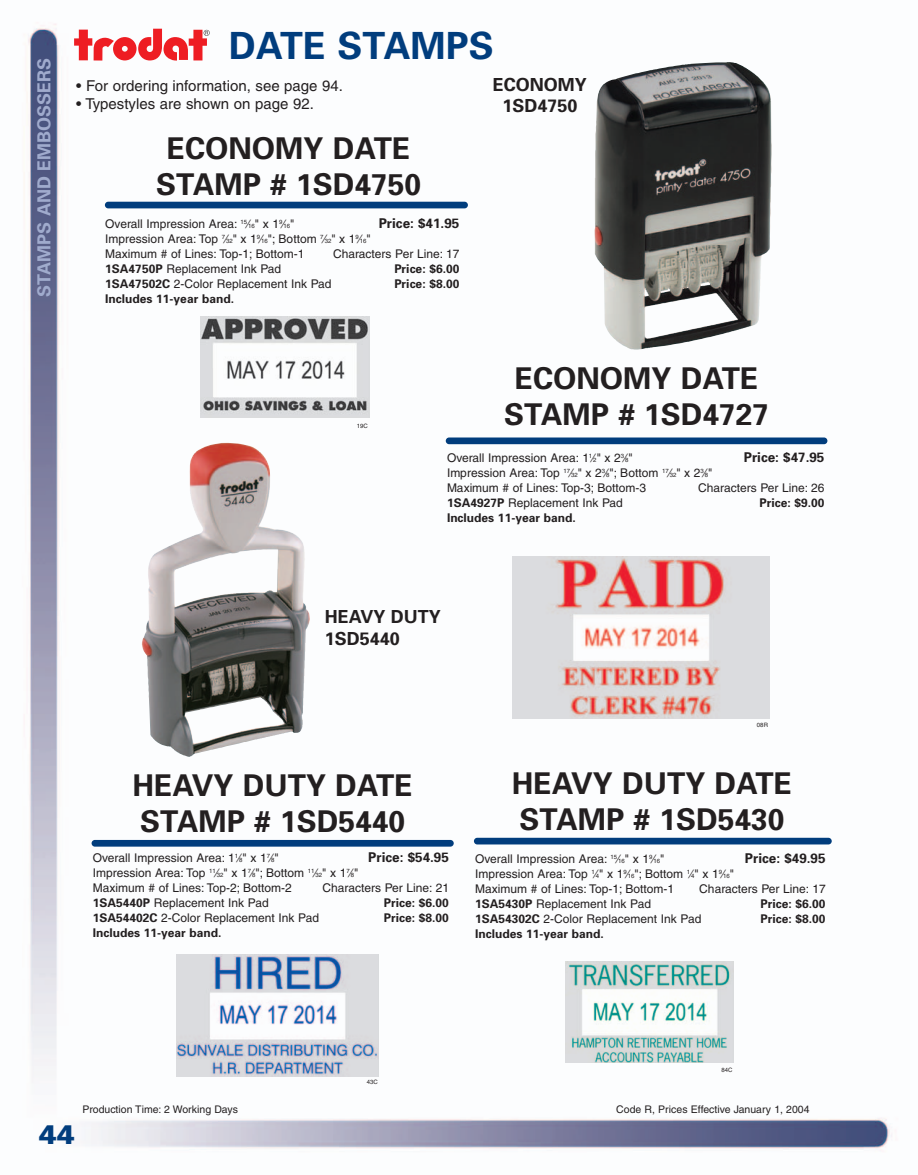
<style>
.page{position:relative;width:918px;height:1175px;background:#fff}
.page>*{position:absolute;margin:0;border:0;box-sizing:border-box;transform-origin:0 0}
.t1{font:700 37.5px "Univers";color:#013d7d}
.t2{font:700 30px/36px "Univers";color:#231f20;text-align:center}
.t3{font:900 27px "Univers";color:#013d7d}
.t4{font:700 18px/21.6px "Univers";color:#231f20;text-align:center}
.t5{font:700 18px "Univers";color:#a0abcd}
.t6{font:15px "Helvetica";color:#231f20}
.t7{font:700 13.5px "Univers";color:#231f20}
.t8{font:12px/15px "Helvetica";color:#231f20}
.t9{font:700 12px "Univers";color:#231f20}
.t10{font:10.5px "Helvetica";color:#231f20}
.t11{font:6px "Helvetica";color:#231f20}
.s1{font-size:6px}
.s2{font-family:"Univers";font-weight:700}
</style>
<div class="page">
<img style="left:24px;top:23px;width:868px;height:1126px">
<div style="left:105px;top:202px;width:363px;height:6px;background:#013d7d;border-radius:3px"></div>
<div style="left:446px;top:437px;width:381px;height:7px;background:#013d7d;border-radius:3px"></div>
<div style="left:474px;top:837px;width:358px;height:7px;background:#013d7d;border-radius:3px"></div>
<div style="left:92px;top:840px;width:362px;height:6px;background:#013d7d;border-radius:3px"></div>
<img style="left:727px;top:62px;width:45px;height:271px">
<img style="left:222px;top:443px;width:83px;height:109px">
<svg style="left:74px;top:29px;width:136px;height:32px"></svg>
<img style="left:513px;top:556px;width:256px;height:162px">
<img style="left:177px;top:955px;width:202px;height:121px">
<img style="left:201px;top:317px;width:168px;height:101px">
<img style="left:565px;top:961px;width:169px;height:101px">
<h3 class="t5" style="left:38px;top:297px;width:241px;rotate:-90deg">STAMPS AND EMBOSSERS</h3>
<h1 class="t1" style="left:229px;top:32px;width:266px">DATE STAMPS</h1>
<p class="t6" style="left:76px;top:80px;width:268px">• For ordering information, see page 94.</p>
<p class="t6" style="left:76px;top:98px;width:239px">• Typestyles are shown on page 92.</p>
<h2 class="t2" style="left:156px;top:133px;width:267px">ECONOMY DATE<br>STAMP # 1SD4750</h2>
<p class="t8" style="left:105px;top:217px;width:191px">Overall Impression Area: <sup>15</sup>⁄<span class="s1">16</span>" x 1<sup>9</sup>⁄<span class="s1">16</span>"</p>
<p class="t7" style="left:379px;top:218px;width:82px">Price: $41.95</p>
<p class="t8" style="left:105px;top:232px;width:267px">Impression Area: Top <sup>7</sup>⁄<span class="s1">32</span>" x 1<sup>9</sup>⁄<span class="s1">16</span>"; Bottom <sup>7</sup>⁄<span class="s1">32</span>" x 1<sup>9</sup>⁄<span class="s1">16</span>"<br>Maximum # of Lines: Top-1; Bottom-1</p>
<p class="t8" style="left:333px;top:247px;width:128px">Characters Per Line: 17</p>
<p class="t8" style="left:105px;top:262px;width:177px"><span class="s2">1SA4750P</span> Replacement Ink Pad</p>
<p class="t9" style="left:394px;top:264px;width:67px">Price: $6.00</p>
<p class="t8" style="left:105px;top:277px;width:228px"><span class="s2">1SA47502C</span> 2-Color Replacement Ink Pad</p>
<p class="t9" style="left:394px;top:279px;width:67px">Price: $8.00</p>
<p class="t9" style="left:105px;top:294px;width:130px">Includes 11-year band.</p>
<h3 class="t4" style="left:493px;top:75px;width:96px">ECONOMY<br>1SD4750</h3>
<p class="t11" style="left:357px;top:424px;width:13px">19C</p>
<h2 class="t2" style="left:504px;top:363px;width:267px">ECONOMY DATE<br>STAMP # 1SD4727</h2>
<p class="t8" style="left:447px;top:452px;width:187px">Overall Impression Area: 1<sup>1</sup>⁄<span class="s1">2</span>" x 2<sup>3</sup>⁄<span class="s1">8</span>"</p>
<p class="t7" style="left:744px;top:453px;width:82px">Price: $47.95</p>
<p class="t8" style="left:447px;top:467px;width:267px">Impression Area: Top <sup>17</sup>⁄<span class="s1">32</span>" x 2<sup>3</sup>⁄<span class="s1">8</span>"; Bottom <sup>17</sup>⁄<span class="s1">32</span>" x 2<sup>3</sup>⁄<span class="s1">8</span>"<br>Maximum # of Lines: Top-3; Bottom-3</p>
<p class="t8" style="left:698px;top:482px;width:128px">Characters Per Line: 26</p>
<p class="t8" style="left:447px;top:497px;width:177px"><span class="s2">1SA4927P</span> Replacement Ink Pad</p>
<p class="t9" style="left:759px;top:499px;width:67px">Price: $9.00</p>
<p class="t9" style="left:447px;top:514px;width:130px">Includes 11-year band.</p>
<h3 class="t4" style="left:325px;top:607px;width:118px;text-align:left">HEAVY DUTY<br>1SD5440</h3>
<h2 class="t2" style="left:132px;top:769px;width:282px;text-align:left">HEAVY DUTY DATE<br>STAMP # 1SD5440</h2>
<p class="t8" style="left:93px;top:851px;width:187px">Overall Impression Area: 1<sup>1</sup>⁄<span class="s1">8</span>" x 1<sup>7</sup>⁄<span class="s1">8</span>"</p>
<p class="t7" style="left:368px;top:852px;width:82px">Price: $54.95</p>
<p class="t8" style="left:93px;top:866px;width:267px">Impression Area: Top <sup>11</sup>⁄<span class="s1">32</span>" x 1<sup>7</sup>⁄<span class="s1">8</span>"; Bottom <sup>11</sup>⁄<span class="s1">32</span>" x 1<sup>7</sup>⁄<span class="s1">8</span>"<br>Maximum # of Lines: Top-2; Bottom-2</p>
<p class="t8" style="left:323px;top:881px;width:128px">Characters Per Line: 21</p>
<p class="t8" style="left:93px;top:896px;width:177px"><span class="s2">1SA5440P</span> Replacement Ink Pad</p>
<p class="t9" style="left:384px;top:898px;width:67px">Price: $6.00</p>
<p class="t8" style="left:93px;top:911px;width:228px"><span class="s2">1SA54402C</span> 2-Color Replacement Ink Pad</p>
<p class="t9" style="left:384px;top:913px;width:67px">Price: $8.00</p>
<p class="t9" style="left:93px;top:928px;width:130px">Includes 11-year band.</p>
<p class="t11" style="left:757px;top:723px;width:13px">08R</p>
<h2 class="t2" style="left:512px;top:768px;width:282px;text-align:left">HEAVY DUTY DATE<br>STAMP # 1SD5430</h2>
<p class="t8" style="left:475px;top:852px;width:191px">Overall Impression Area: <sup>15</sup>⁄<span class="s1">16</span>" x 1<sup>9</sup>⁄<span class="s1">16</span>"</p>
<p class="t7" style="left:745px;top:853px;width:82px">Price: $49.95</p>
<p class="t8" style="left:475px;top:867px;width:260px">Impression Area: Top <sup>1</sup>⁄<span class="s1">4</span>" x 1<sup>9</sup>⁄<span class="s1">16</span>"; Bottom <sup>1</sup>⁄<span class="s1">4</span>" x 1<sup>9</sup>⁄<span class="s1">16</span>"<br>Maximum # of Lines: Top-1; Bottom-1</p>
<p class="t8" style="left:699px;top:882px;width:128px">Characters Per Line: 17</p>
<p class="t8" style="left:475px;top:897px;width:177px"><span class="s2">1SA5430P</span> Replacement Ink Pad</p>
<p class="t9" style="left:761px;top:899px;width:67px">Price: $6.00</p>
<p class="t8" style="left:475px;top:912px;width:228px"><span class="s2">1SA54302C</span> 2-Color Replacement Ink Pad</p>
<p class="t9" style="left:761px;top:914px;width:67px">Price: $8.00</p>
<p class="t9" style="left:475px;top:929px;width:130px">Includes 11-year band.</p>
<p class="t11" style="left:367px;top:1080px;width:13px">43C</p>
<p class="t11" style="left:721px;top:1067px;width:13px">84C</p>
<p class="t10" style="left:82px;top:1105px;width:157px">Production Time: 2 Working Days</p>
<p class="t10" style="left:616px;top:1105px;width:195px">Code R, Prices Effective January 1, 2004</p>
<h3 class="t3" style="left:39px;top:1124px;width:38px">44</h3>
</div>
